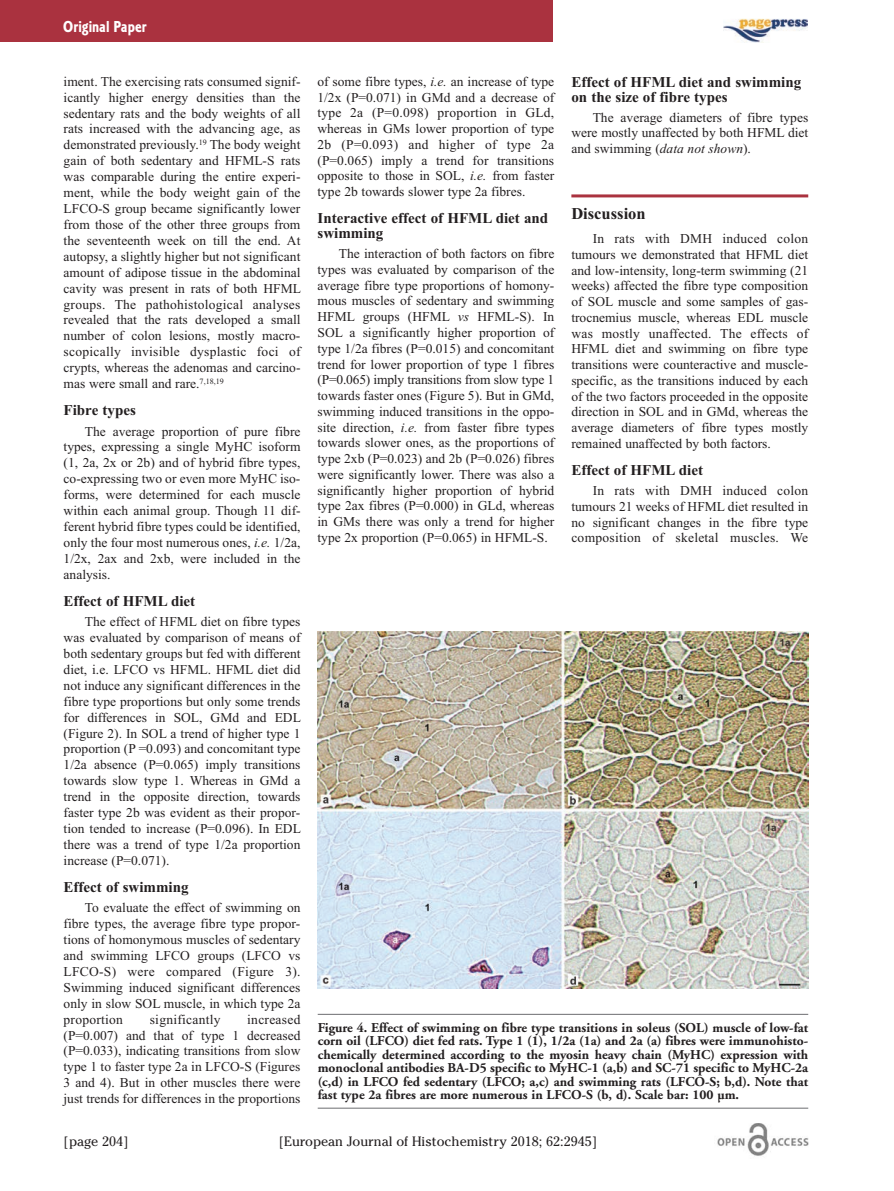
<style>
.page{position:relative;width:894px;height:1191px;background:#fff}
.page>*{position:absolute;margin:0;border:0;box-sizing:border-box;transform-origin:0 0}
.t1{font:16.5px "Corinthian Bold Condensed Plain";color:#fff}
.t2{font:700 16.5px "Times New Roman";color:#231f20}
.t3{font:700 15px/15px "Times New Roman";color:#231f20}
.t4{font:13.5px/15.9px "Times New Roman";color:#231f20;text-align:justify}
.t5{font:700 13.5px/13.5px "Adobe Garamond";color:#231f20;text-align:justify}
.t6{font:13.5px "Cheltenham";color:#231f20}
.t7{font:13.5px "Times New Roman";letter-spacing:.02em;color:#231f20}
.s1{font-style:italic}
</style>
<div class="page">
<div style="left:0;top:0;width:553px;height:41px;background:#aa323f"></div>
<hr style="left:571px;top:194px;width:237px;height:3px;background:#aa323f">
<img style="left:717px;top:1123px;width:91px;height:33px">
<img style="left:723px;top:18px;width:84px;height:24px">
<hr style="left:317px;top:1013px;width:491px;height:1px;background:#6c6d70">
<hr style="left:317px;top:1107px;width:491px;height:1px;background:#6c6d70">
<img style="left:317px;top:631px;width:491px;height:356px">
<p class="t1" style="left:63px;top:21px;width:85px">Original Paper</p>
<p class="t4" style="left:64px;top:73px;width:239px">iment. The exercising rats consumed signif&shy;icantly higher energy densities than the sedentary rats and the body weights of all rats increased with the advancing age, as demonstrated previously.<sup>19</sup> The body weight gain of both sedentary and HFML-S rats was comparable during the entire experi&shy;ment, while the body weight gain of the LFCO-S group became significantly lower from those of the other three groups from the seventeenth week on till the end. At autopsy, a slightly higher but not significant amount of adipose tissue in the abdominal cavity was present in rats of both HFML groups. The pathohistological analyses revealed that the rats developed a small number of colon lesions, mostly macro&shy;scopically invisible dysplastic foci of crypts, whereas the adenomas and carcino&shy;mas were small and rare.<sup>7,18,19</sup></p>
<p class="t3" style="left:64px;top:402px;width:74px">Fibre types</p>
<p class="t4" style="left:64px;top:423px;width:238px;text-indent:21px">The average proportion of pure fibre types, expressing a single MyHC isoform (1, 2a, 2x or 2b) and of hybrid fibre types, co-expressing two or even more MyHC iso&shy;forms, were determined for each muscle within each animal group. Though 11 dif&shy;ferent hybrid fibre types could be identified, only the four most numerous ones, <span class="s1">i.e.</span> 1/2a, 1/2x, 2ax and 2xb, were included in the analysis.</p>
<p class="t3" style="left:64px;top:593px;width:133px">Effect of HFML diet</p>
<p class="t4" style="left:64px;top:613px;width:239px;text-indent:21px">The effect of HFML diet on fibre types was evaluated by comparison of means of both sedentary groups but fed with different diet, i.e. LFCO vs HFML. HFML diet did not induce any significant differences in the fibre type proportions but only some trends for differences in SOL, GMd and EDL (Figure 2). In SOL a trend of higher type 1 proportion (P =0.093) and concomitant type 1/2a absence (P=0.065) imply transitions towards slow type 1. Whereas in GMd a trend in the opposite direction, towards faster type 2b was evident as their propor&shy;tion tended to increase (P=0.096). In EDL there was a trend of type 1/2a proportion increase (P=0.071).</p>
<p class="t3" style="left:64px;top:879px;width:126px">Effect of swimming</p>
<p class="t4" style="left:64px;top:899px;width:238px;text-indent:21px">To evaluate the effect of swimming on fibre types, the average fibre type propor&shy;tions of homonymous muscles of sedentary and swimming LFCO groups (LFCO vs LFCO-S) were compared (Figure 3).<br>Swimming induced significant differences only in slow SOL muscle, in which type 2a proportion</p>
<p class="t4" style="left:64px;top:1010px;width:238px;text-indent:184px">increased (P=0.007) and that of type 1 decreased (P=0.033), indicating transitions from slow type 1 to faster type 2a in LFCO-S (Figures 3 and 4). But in other muscles there were just trends for differences in the proportions</p>
<p class="t7" style="left:150px;top:1010px;width:72px">significantly</p>
<p class="t4" style="left:317px;top:73px;width:238px">of some fibre types, <span class="s1">i.e.</span> an increase of type 1/2x (P=0.071) in GMd and a decrease of type 2a (P=0.098) proportion in GLd, whereas in GMs lower proportion of type 2b (P=0.093) and higher of type 2a (P=0.065) imply a trend for transitions opposite to those in SOL, <span class="s1">i.e.</span> from faster type 2b towards slower type 2a fibres.</p>
<p class="t3" style="left:317px;top:210px;width:232px">Interactive effect of HFML diet and swimming</p>
<p class="t4" style="left:317px;top:245px;width:238px;text-indent:21px">The interaction of both factors on fibre types was evaluated by comparison of the average fibre type proportions of homony&shy;mous muscles of sedentary and swimming HFML groups (HFML <span class="s1">vs</span> HFML-S). In SOL a significantly higher proportion of type 1/2a fibres (P=0.015) and concomitant trend for lower proportion of type 1 fibres (P=0.065) imply transitions from slow type 1 towards faster ones (Figure 5). But in GMd, swimming induced transitions in the oppo&shy;site direction, <span class="s1">i.e.</span> from faster fibre types towards slower ones, as the proportions of type 2xb (P=0.023) and 2b (P=0.026) fibres were significantly lower. There was also a significantly higher proportion of hybrid type 2ax fibres (P=0.000) in GLd, whereas in GMs there was only a trend for higher type 2x proportion (P=0.065) in HFML-S.</p>
<p class="t3" style="left:571px;top:74px;width:231px">Effect of HFML diet and swimming on the size of fibre types</p>
<p class="t4" style="left:571px;top:109px;width:238px;text-indent:21px">The average diameters of fibre types were mostly unaffected by both HFML diet and swimming (<span class="s1">data not shown</span>).</p>
<p class="t2" style="left:571px;top:203px;width:76px">Discussion</p>
<p class="t4" style="left:571px;top:230px;width:238px;text-indent:21px">In rats with DMH induced colon tumours we demonstrated that HFML diet and low-intensity, long-term swimming (21 weeks) affected the fibre type composition of SOL muscle and some samples of gas&shy;trocnemius muscle, whereas EDL muscle was mostly unaffected. The effects of HFML diet and swimming on fibre type transitions were counteractive and muscle&shy;specific, as the transitions induced by each of the two factors proceeded in the opposite direction in SOL and in GMd, whereas the average diameters of fibre types mostly remained unaffected by both factors.</p>
<p class="t3" style="left:571px;top:462px;width:133px">Effect of HFML diet</p>
<p class="t4" style="left:571px;top:482px;width:238px;text-indent:21px">In rats with DMH induced colon tumours 21 weeks of HFML diet resulted in no significant changes in the fibre type composition of skeletal muscles. We</p>
<p class="t5" style="left:317px;top:1021px;width:492px">Figure 4. Effect of swimming on fibre type transitions in soleus (SOL) muscle of low-fat corn oil (LFCO) diet fed rats. Type 1 (1), 1/2a (1a) and 2a (a) fibres were immunohisto&shy;chemically determined according to the myosin heavy chain (MyHC) expression with monoclonal antibodies BA-D5 specific to MyHC-1 (a,b) and SC-71 specific to MyHC-2a (c,d) in LFCO fed sedentary (LFCO; a,c) and swimming rats (LFCO-S; b,d). Note that fast type 2a fibres are more numerous in LFCO-S (b, d). Scale bar: 100 µm.</p>
<p class="t6" style="left:64px;top:1132px;width:66px">[page 204]</p>
<p class="t6" style="left:279px;top:1132px;width:320px">[European Journal of Histochemistry 2018; 62:2945]</p>
</div>
